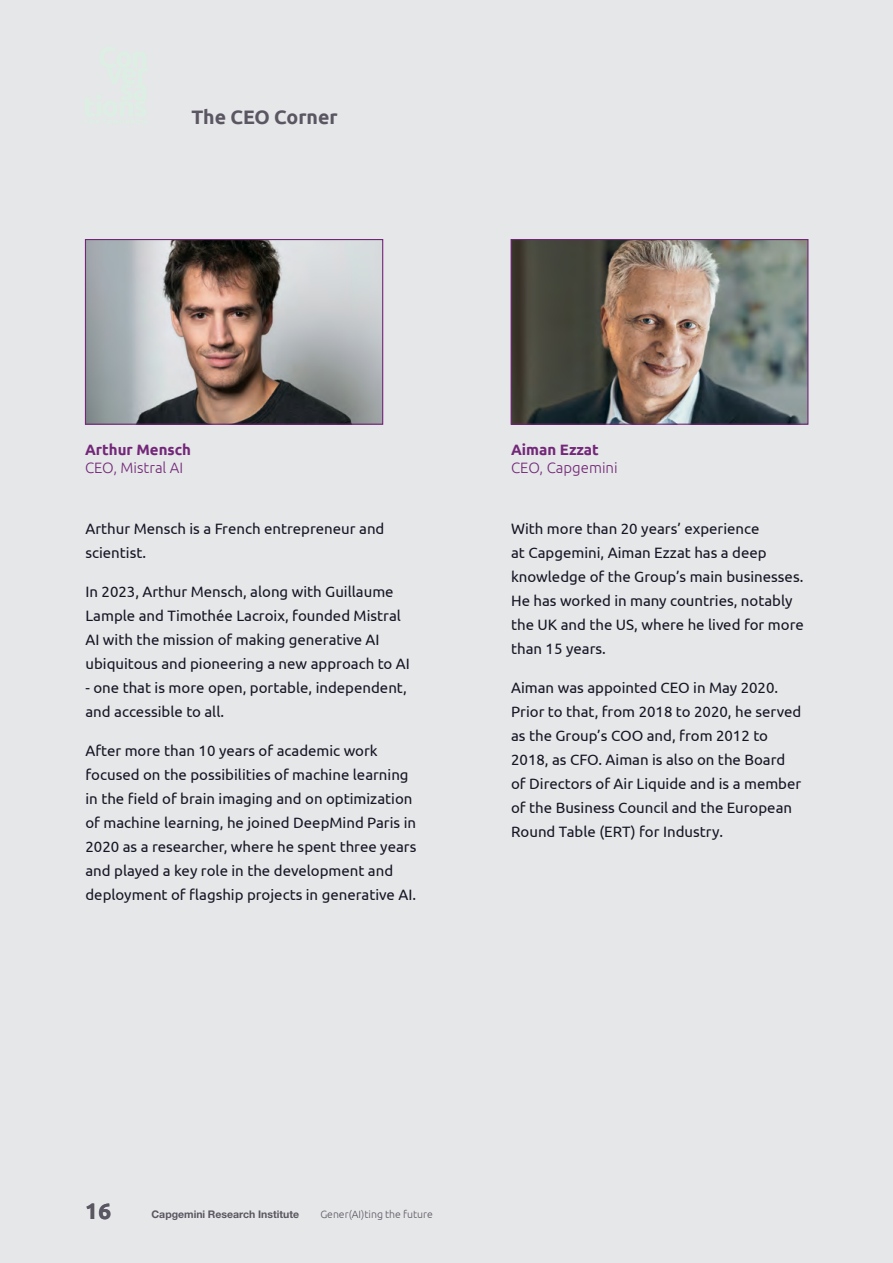
<style>
.page{position:relative;width:893px;height:1263px;background:#e6e7e8}
.page>*{position:absolute;margin:0;border:0;box-sizing:border-box;transform-origin:0 0}
.t1{font:700 22.5px "Ubuntu";color:#5a5662}
.t2{font:700 19.5px "Ubuntu";color:#5a5662}
.t3{font:15px/24px "Ubuntu";color:#151625}
.t4{font:300 15px "Ubuntu";color:#732779}
.t5{font:700 15px "Ubuntu";color:#732779}
.t6{font:700 10.5px "Helvetica Neue LT Std";color:#5a5662}
.t7{font:300 10.5px "Ubuntu";color:#5a5662}
</style>
<div class="page">
<img style="left:87px;top:241px;width:294px;height:182px">
<div style="left:85px;top:239px;width:298px;height:186px;border:1px solid #732779"></div>
<img style="left:513px;top:241px;width:293px;height:182px">
<div style="left:511px;top:239px;width:297px;height:186px;border:1px solid #732779"></div>
<h2 class="t2" style="left:191px;top:106px;width:148px">The CEO Corner</h2>
<p class="t5" style="left:85px;top:440px;width:108px">Arthur Mensch</p>
<p class="t4" style="left:85px;top:458px;width:100px">CEO, Mistral AI</p>
<p class="t3" style="left:85px;top:516px;width:300px">Arthur Mensch is a French entrepreneur and scientist.</p>
<p class="t3" style="left:85px;top:579px;width:326px">In 2023, Arthur Mensch, along with Guillaume Lample and Timothée Lacroix, founded Mistral AI with the mission of making generative AI ubiquitous and pioneering a new approach to AI</p>
<p class="t3" style="left:85px;top:675px;width:323px">- one that is more open, portable, independent, and accessible to all.</p>
<p class="t3" style="left:85px;top:738px;width:332px">After more than 10 years of academic work focused on the possibilities of machine learning in the field of brain imaging and on optimization of machine learning, he joined DeepMind Paris in 2020 as a researcher, where he spent three years and played a key role in the development and deployment of flagship projects in generative AI.</p>
<p class="t5" style="left:511px;top:440px;width:89px">Aiman Ezzat</p>
<p class="t4" style="left:511px;top:458px;width:108px">CEO, Capgemini</p>
<p class="t3" style="left:511px;top:516px;width:294px">With more than 20 years’ experience<br>at Capgemini, Aiman Ezzat has a deep knowledge of the Group’s main businesses.<br>He has worked in many countries, notably the UK and the US, where he lived for more than 15 years.</p>
<p class="t3" style="left:511px;top:675px;width:292px">Aiman was appointed CEO in May 2020.<br>Prior to that, from 2018 to 2020, he served as the Group’s COO and, from 2012 to 2018, as CFO. Aiman is also on the Board of Directors of Air Liquide and is a member of the Business Council and the European Round Table (ERT) for Industry.</p>
<h1 class="t1" style="left:85px;top:1197px;width:28px">16</h1>
<p class="t6" style="left:152px;top:1207px;width:149px">Capgemini Research Institute</p>
<p class="t7" style="left:320px;top:1208px;width:114px">Gener(AI)ting the future</p>
</div>
